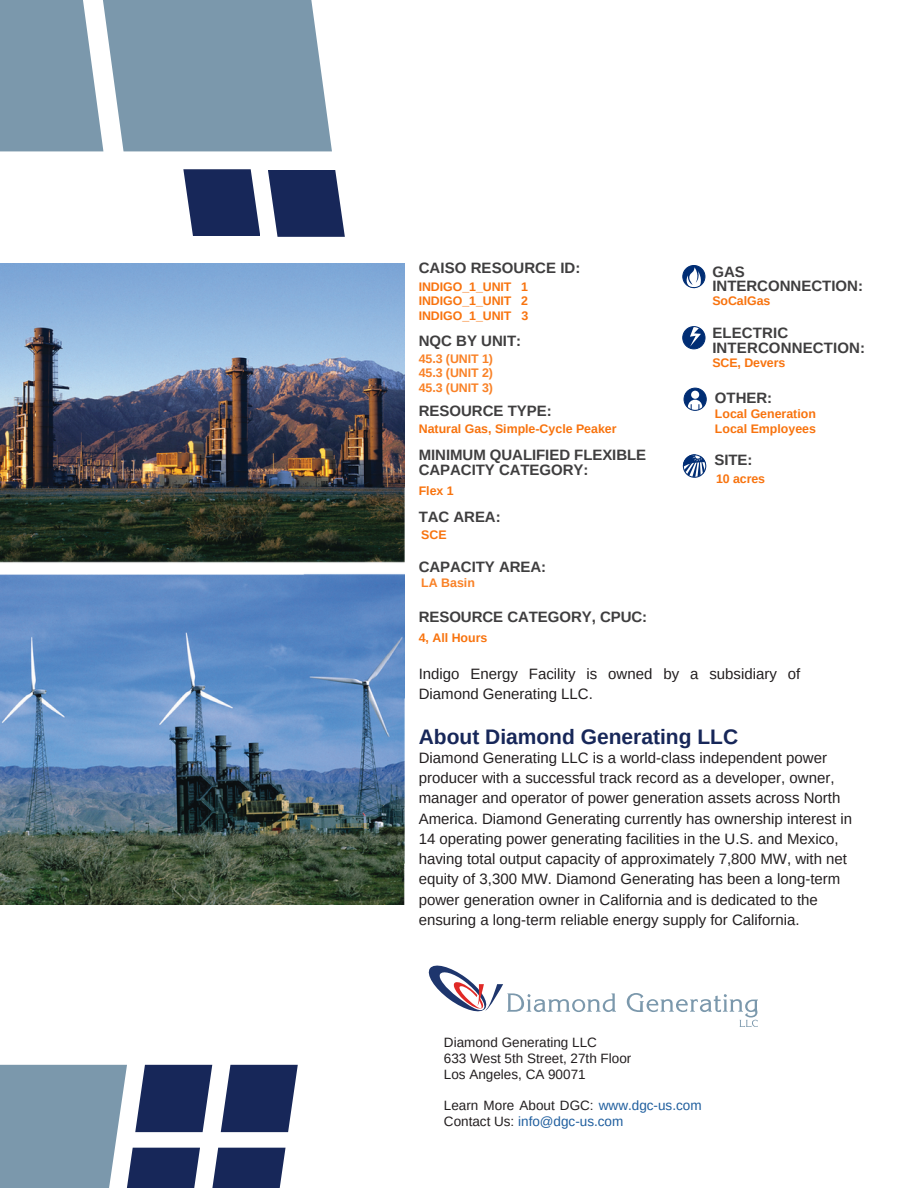
<style>
.page{position:relative;width:918px;height:1188px;background:#fff}
.page>*{position:absolute;margin:0;border:0;box-sizing:border-box;transform-origin:0 0}
.t1{font:700 21px "Arimo";color:#172759}
.t2{font:15px/20.2px "Arimo";color:#231f20}
.t3{font:700 15px/14.7px "Arimo";letter-spacing:-.005em;color:#3f3e3f}
.t4{font:13.5px "Arimo";color:#231f20}
.t5{font:13.5px/15.8px "Arimo";color:#1f5e9e}
.t6{font:700 12.3px/14.4px "Arimo";color:#f8730e;text-align:justify}
.t7{font:700 12.3px/14.4px "Arimo";letter-spacing:-.005em;color:#f98126;text-align:justify}
.s1{color:#231f20}
</style>
<div class="page">
<svg style="left:0;top:0;width:332px;height:151px;background:#86a0b3"></svg>
<svg style="left:268px;top:170px;width:77px;height:67px;background:#34426e"></svg>
<img style="left:0;top:263px;width:405px;height:642px">
<svg style="left:183px;top:169px;width:77px;height:67px;background:#34426e"></svg>
<svg style="left:0;top:1065px;width:298px;height:123px"></svg>
<svg style="left:684px;top:267px;width:20px;height:21px"></svg>
<div style="left:682px;top:265px;width:23px;height:23px;border:1px solid #002d74;border-radius:50%"></div>
<div style="left:683px;top:327px;width:22px;height:22px;background:#002d74;border-radius:50%"></div>
<svg style="left:690px;top:326px;width:11px;height:21px"></svg>
<div style="left:682px;top:326px;width:24px;height:23px;border:1px solid #002d74;border-radius:50%"></div>
<svg style="left:428px;top:965px;width:188px;height:47px"></svg>
<svg style="left:627px;top:993px;width:131px;height:34px"></svg>
<svg style="left:682px;top:454px;width:25px;height:24px"></svg>
<div style="left:684px;top:388px;width:22px;height:22px;background:#002d74;border-radius:50%"></div>
<div style="left:691px;top:391px;width:8px;height:8px;background:#fff;border-radius:50%"></div>
<svg style="left:688px;top:400px;width:14px;height:11px"></svg>
<div style="left:684px;top:388px;width:23px;height:23px;border:1px solid #002d74;border-radius:50%"></div>
<p class="t3" style="left:419px;top:260px;width:163px">CAISO RESOURCE ID:</p>
<p class="t6" style="left:419px;top:279px;width:111px">INDIGO_1_UNIT 1<br>INDIGO_1_UNIT 2<br>INDIGO_1_UNIT 3</p>
<p class="t3" style="left:419px;top:334px;width:104px">NQC BY UNIT:</p>
<p class="t7" style="left:419px;top:351px;width:76px">45.3 (UNIT 1)<br>45.3 (UNIT 2)<br>45.3 (UNIT 3)</p>
<p class="t3" style="left:419px;top:403px;width:135px">RESOURCE TYPE:</p>
<p class="t6" style="left:419px;top:422px;width:199px">Natural Gas, Simple-Cycle Peaker</p>
<p class="t3" style="left:419px;top:448px;width:229px">MINIMUM QUALIFIED FLEXIBLE<br>CAPACITY CATEGORY:</p>
<p class="t6" style="left:419px;top:483px;width:37px">Flex 1</p>
<p class="t3" style="left:419px;top:509px;width:83px">TAC AREA:</p>
<p class="t3" style="left:419px;top:559px;width:129px">CAPACITY AREA:</p>
<p class="t6" style="left:421px;top:528px;width:27px">SCE</p>
<p class="t7" style="left:421px;top:575px;width:55px">LA Basin</p>
<p class="t3" style="left:419px;top:609px;width:230px">RESOURCE CATEGORY, CPUC:</p>
<p class="t6" style="left:419px;top:630px;width:70px">4, All Hours</p>
<p class="t3" style="left:712px;top:264px;width:152px">GAS<br>INTERCONNECTION:</p>
<p class="t6" style="left:712px;top:294px;width:60px">SoCalGas</p>
<p class="t3" style="left:712px;top:326px;width:154px">ELECTRIC<br>INTERCONNECTION:</p>
<p class="t6" style="left:712px;top:356px;width:74px">SCE, Devers</p>
<p class="t3" style="left:715px;top:390px;width:59px">OTHER:</p>
<p class="t6" style="left:715px;top:407px;width:103px">Local Generation<br>Local Employees</p>
<p class="t3" style="left:714px;top:453px;width:40px">SITE:</p>
<p class="t6" style="left:716px;top:471px;width:51px">10 acres</p>
<p class="t2" style="left:419px;top:664px;width:383px">Indigo Energy Facility is owned by a subsidiary of<br>Diamond Generating LLC.</p>
<p class="t1" style="left:419px;top:725px;width:321px">About Diamond Generating LLC</p>
<p class="t2" style="left:419px;top:747px;width:435px">Diamond Generating LLC is a world-class independent power producer with a successful track record as a developer, owner, manager and operator of power generation assets across North America. Diamond Generating currently has ownership interest in 14 operating power generating facilities in the U.S. and Mexico, having total output capacity of approximately 7,800 MW, with net equity of 3,300 MW. Diamond Generating has been a long-term power generation owner in California and is dedicated to the ensuring a long-term reliable energy supply for California.</p>
<p class="t4" style="left:444px;top:1035px;width:155px">Diamond Generating LLC</p>
<p class="t4" style="left:444px;top:1051px;width:189px">633 West 5th Street, 27th Floor</p>
<p class="t4" style="left:444px;top:1067px;width:143px">Los Angeles, CA 90071</p>
<p class="t5" style="left:444px;top:1098px;width:259px"><span class="s1">Learn More About DGC:</span> www.dgc-us.com<br><span class="s1">Contact Us:</span> info@dgc-us.com</p>
</div>
